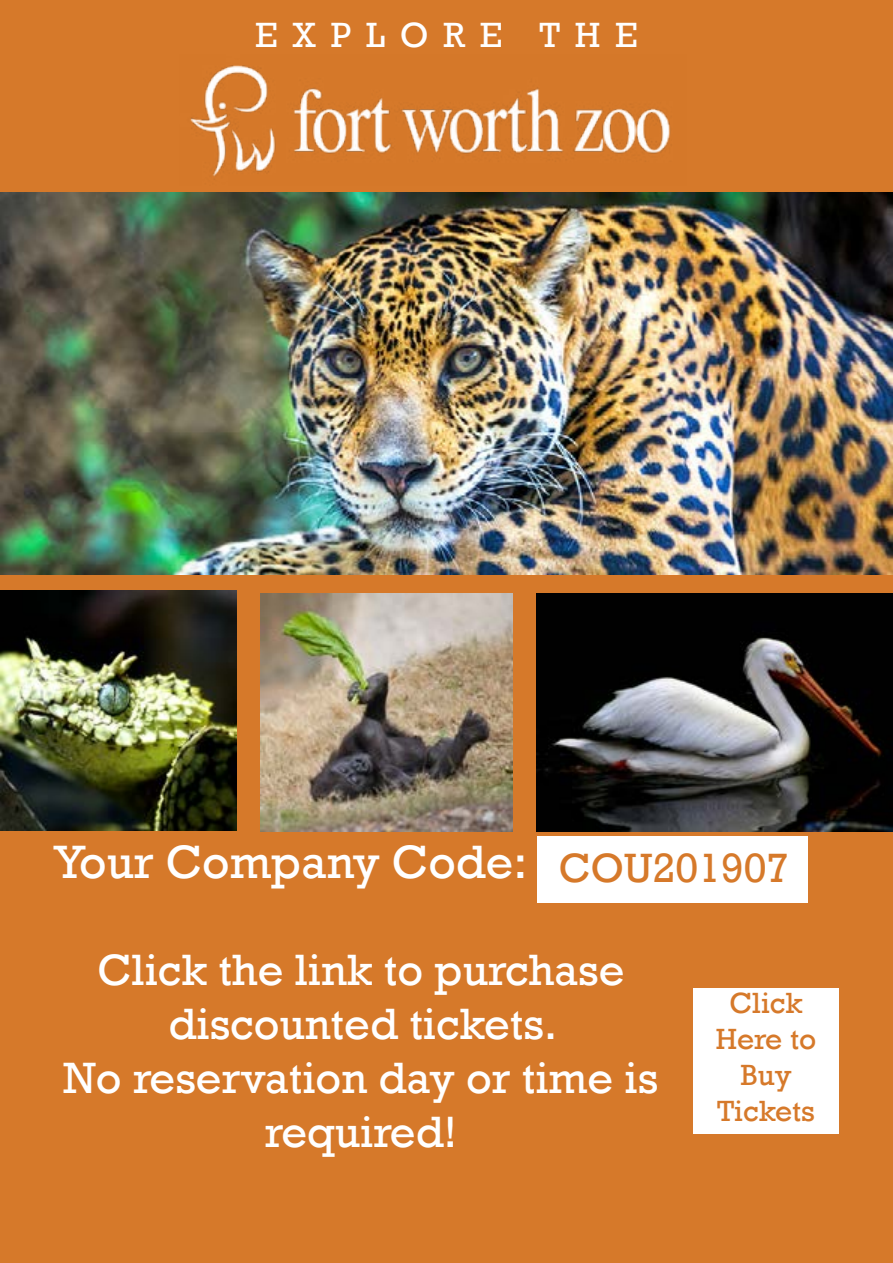
<style>
.page{position:relative;width:893px;height:1263px;background:#d6792a}
.page>*{position:absolute;margin:0;border:0;box-sizing:border-box;transform-origin:0 0}
.t1{font:48px "Rockwell";color:#fff}
.t2{font:45px/54px "Rockwell";color:#fff;text-align:center}
.t3{font:42px "Rockwell";color:#d6792a}
.t4{font:36px "Rockwell";letter-spacing:.41em;color:#fff}
.t5{font:30px/36px "Rockwell";color:#d6792a;text-align:center}
</style>
<div class="page">
<img style="left:0;top:193px;width:893px;height:382px">
<img style="left:0;top:591px;width:236px;height:239px">
<img style="left:261px;top:593px;width:252px;height:238px">
<img style="left:537px;top:593px;width:356px;height:238px">
<div style="left:693px;top:988px;width:146px;height:146px;background:#fff"></div>
<div style="left:537px;top:836px;width:270px;height:67px;background:#fff"></div>
<img style="left:190px;top:65px;width:480px;height:115px">
<p class="t4" style="left:255px;top:14px;width:384px">EXPLORE THE</p>
<p class="t1" style="left:54px;top:834px;width:475px">Your Company Code:</p>
<p class="t3" style="left:559px;top:843px;width:232px">COU201907</p>
<p class="t2" style="left:64px;top:943px;width:596px">Click the link to purchase discounted tickets.<br>No reservation day or time is required!</p>
<p class="t5" style="left:716px;top:985px;width:102px">Click<br>Here to<br>Buy<br>Tickets</p>
</div>
